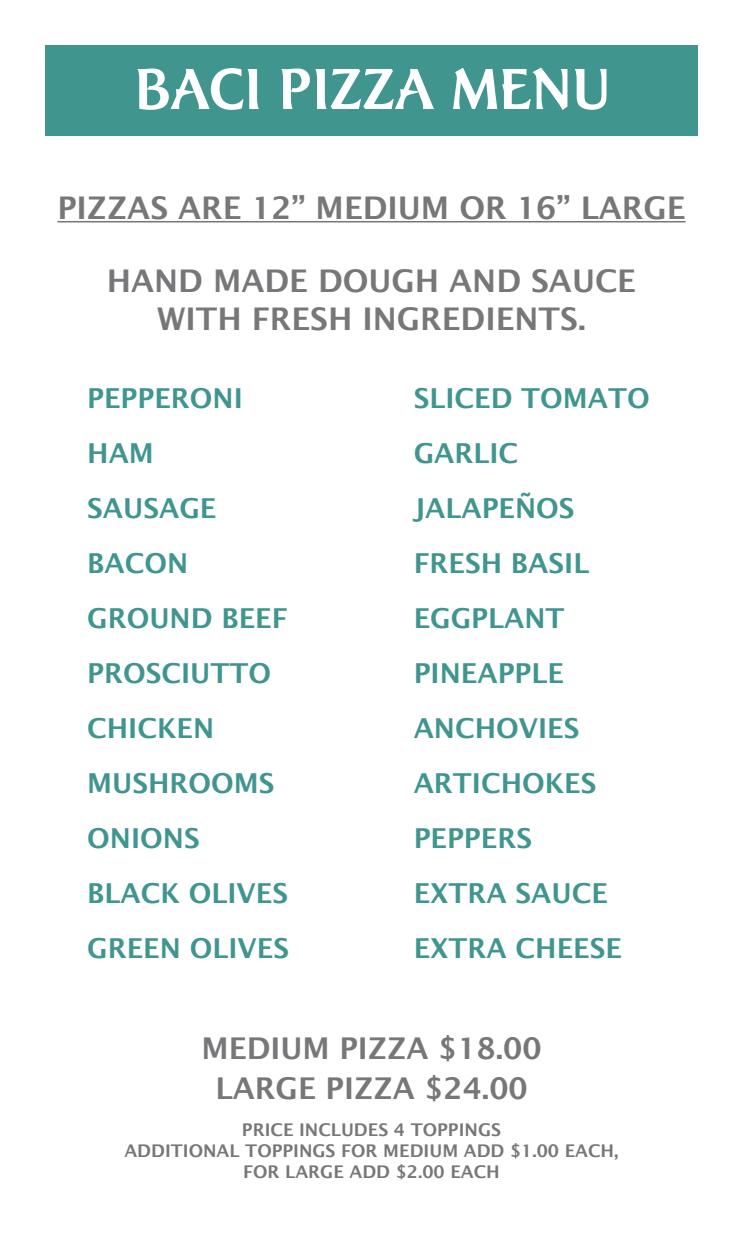
<style>
.page{position:relative;width:743px;height:1238px;background:#fff}
.page>*{position:absolute;margin:0;border:0;box-sizing:border-box;transform-origin:0 0}
.t1{font:60px "Champers Plain";color:#fff}
.t2{font:600 31.25px "Lucida Sans";color:#77777a}
.t3{font:600 30px "Lucida Sans";color:#77777a}
.t4{font:600 27.5px/55px "Lucida Sans";color:#40958f}
.t5{font:600 17.5px/21px "Lucida Sans";color:#77777a;text-align:center}
</style>
<div class="page">
<hr style="left:57px;top:221px;width:628px;height:1px;background:#77777a">
<div style="left:45px;top:45px;width:653px;height:90px;background:#40958f"></div>
<p class="t1" style="left:135px;top:53px;width:478px">BACI PIZZA MENU</p>
<p class="t2" style="left:57px;top:190px;width:629px">PIZZAS ARE 12” MEDIUM OR 16” LARGE</p>
<p class="t2" style="left:107px;top:263px;width:530px">HAND MADE DOUGH AND SAUCE</p>
<p class="t2" style="left:157px;top:301px;width:430px">WITH FRESH INGREDIENTS.</p>
<p class="t4" style="left:87px;top:370px;width:157px">PEPPERONI</p>
<p class="t4" style="left:87px;top:425px;width:68px">HAM</p>
<p class="t4" style="left:87px;top:480px;width:131px">SAUSAGE</p>
<p class="t4" style="left:87px;top:535px;width:102px">BACON</p>
<p class="t4" style="left:87px;top:590px;width:202px">GROUND BEEF</p>
<p class="t4" style="left:87px;top:645px;width:185px">PROSCIUTTO<br>CHICKEN</p>
<p class="t4" style="left:87px;top:755px;width:189px">MUSHROOMS</p>
<p class="t4" style="left:87px;top:810px;width:114px">ONIONS</p>
<p class="t4" style="left:87px;top:865px;width:202px">BLACK OLIVES</p>
<p class="t4" style="left:87px;top:920px;width:203px">GREEN OLIVES</p>
<p class="t4" style="left:413px;top:370px;width:237px">SLICED TOMATO</p>
<p class="t4" style="left:413px;top:425px;width:106px">GARLIC</p>
<p class="t4" style="left:413px;top:480px;width:162px">JALAPEÑOS</p>
<p class="t4" style="left:413px;top:535px;width:177px">FRESH BASIL</p>
<p class="t4" style="left:413px;top:590px;width:152px">EGGPLANT</p>
<p class="t4" style="left:413px;top:645px;width:152px">PINEAPPLE</p>
<p class="t4" style="left:413px;top:700px;width:167px">ANCHOVIES</p>
<p class="t4" style="left:413px;top:755px;width:184px">ARTICHOKES</p>
<p class="t4" style="left:413px;top:810px;width:120px">PEPPERS</p>
<p class="t4" style="left:413px;top:865px;width:196px">EXTRA SAUCE</p>
<p class="t4" style="left:413px;top:920px;width:210px">EXTRA CHEESE</p>
<p class="t3" style="left:201px;top:1031px;width:341px">MEDIUM PIZZA $18.00</p>
<p class="t3" style="left:215px;top:1071px;width:314px">LARGE PIZZA $24.00</p>
<p class="t5" style="left:242px;top:1119px;width:260px">PRICE INCLUDES 4 TOPPINGS</p>
<p class="t5" style="left:124px;top:1140px;width:495px">ADDITIONAL TOPPINGS FOR MEDIUM ADD $1.00 EACH,<br>FOR LARGE ADD $2.00 EACH</p>
</div>
